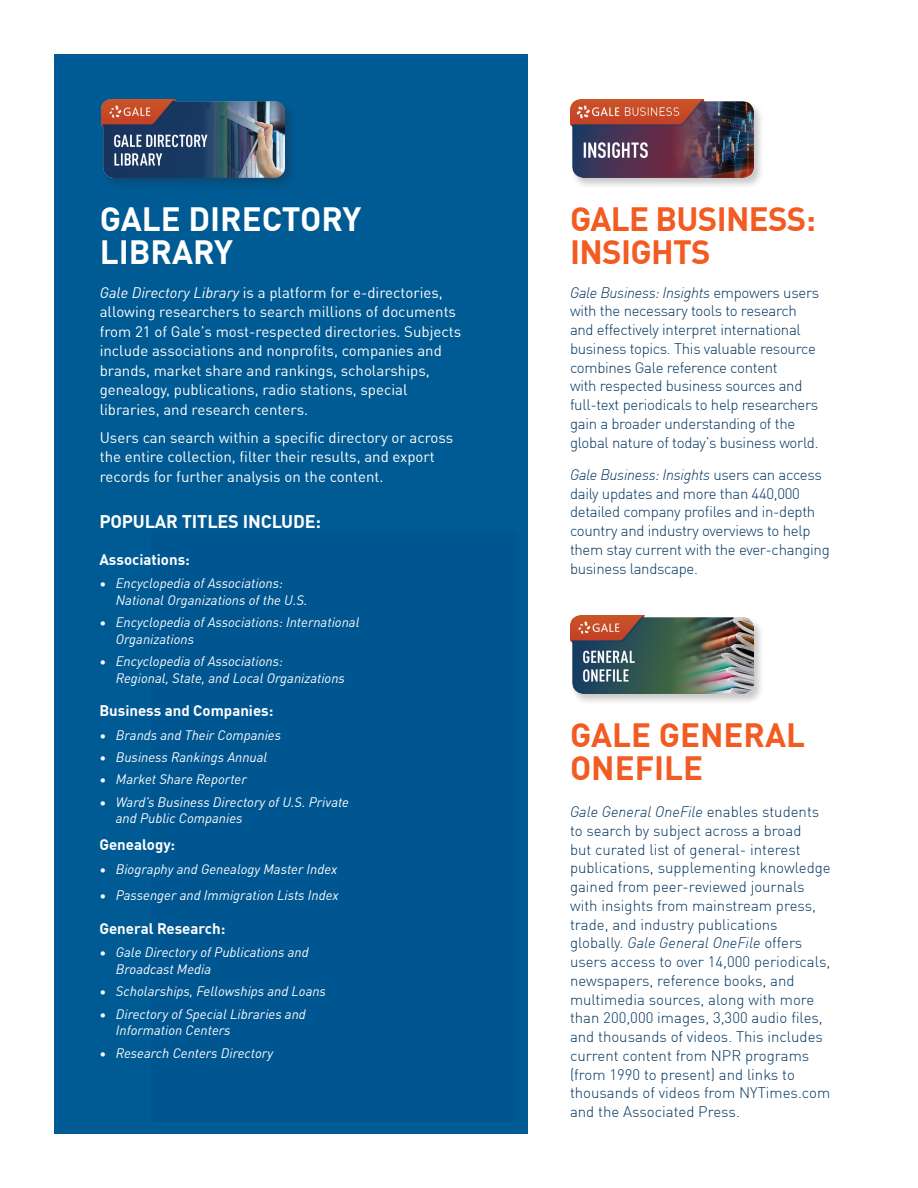
<style>
.page{position:relative;width:918px;height:1188px;background:#fff}
.page>*{position:absolute;margin:0;border:0;box-sizing:border-box;transform-origin:0 0}
.t1{font:700 33px/33px "DIN Offc";letter-spacing:-.02em;color:#f25b21}
.t2{font:700 33px/33px "DIN Offc";color:#fff}
.t3{font:700 33px/33px "DIN Offc";color:#f25b21}
.t4{font:700 18px "DIN Offc";letter-spacing:-.01em;color:#fff}
.t5{font:300 15px/18.8px "DIN Offc";color:#003560}
.t6{font:300 15px/18.8px "DIN Offc";letter-spacing:-.02em;color:#003560}
.t7{font:15px/19.5px "DIN Offc";color:#fff}
.t8{font:700 15px "DIN Offc";color:#fff}
.t9{font:italic 13.5px/16.5px "DIN Offc";color:#fff}
.s1{font-style:italic}
</style>
<div class="page">
<div style="left:54px;top:54px;width:473px;height:1080px;background:#005a93"></div>
<div style="left:152px;top:532px;width:364px;height:590px;background:#005691"></div>
<div style="left:100px;top:98px;width:196px;height:91px;background:#231f20;opacity:.25"></div>
<img style="left:102px;top:99px;width:183px;height:79px">
<div style="left:568px;top:98px;width:197px;height:91px;background:#231f20;opacity:.25"></div>
<img style="left:570px;top:99px;width:183px;height:79px">
<div style="left:568px;top:614px;width:197px;height:91px;background:#231f20;opacity:.25"></div>
<img style="left:570px;top:616px;width:183px;height:78px">
<p class="t2" style="left:100px;top:203px;width:263px">GALE DIRECTORY<br>LIBRARY</p>
<p class="t7" style="left:100px;top:283px;width:363px"><span class="s1">Gale Directory Library</span> is a platform for e-directories, allowing researchers to search millions of documents from 21 of Gale’s most-respected directories. Subjects include associations and nonprofits, companies and brands, market share and rankings, scholarships, genealogy, publications, radio stations, special libraries, and research centers.</p>
<p class="t7" style="left:100px;top:428px;width:355px">Users can search within a specific directory or across the entire collection, filter their results, and export records for further analysis on the content.</p>
<p class="t4" style="left:99px;top:509px;width:223px">POPULAR TITLES INCLUDE:</p>
<p class="t8" style="left:99px;top:550px;width:92px">Associations:</p>
<p class="t9" style="left:116px;top:575px;width:193px;text-indent:-16px">• Encyclopedia of Associations:<br>National Organizations of the U.S.</p>
<p class="t9" style="left:116px;top:614px;width:245px;text-indent:-16px">• Encyclopedia of Associations: International<br>Organizations</p>
<p class="t9" style="left:116px;top:653px;width:231px;text-indent:-16px">• Encyclopedia of Associations:<br>Regional, State, and Local Organizations</p>
<p class="t8" style="left:99px;top:701px;width:176px">Business and Companies:</p>
<p class="t9" style="left:99px;top:727px;width:183px">• Brands and Their Companies</p>
<p class="t9" style="left:99px;top:749px;width:170px">• Business Rankings Annual</p>
<p class="t9" style="left:99px;top:771px;width:149px">• Market Share Reporter</p>
<p class="t9" style="left:116px;top:794px;width:235px;text-indent:-16px">• Ward’s Business Directory of U.S. Private and Public Companies</p>
<p class="t8" style="left:99px;top:835px;width:77px">Genealogy:</p>
<p class="t9" style="left:99px;top:861px;width:240px">• Biography and Genealogy Master Index</p>
<p class="t9" style="left:99px;top:887px;width:241px">• Passenger and Immigration Lists Index</p>
<p class="t8" style="left:99px;top:919px;width:127px">General Research:</p>
<p class="t9" style="left:116px;top:944px;width:194px;text-indent:-16px">• Gale Directory of Publications and<br>Broadcast Media</p>
<p class="t9" style="left:99px;top:983px;width:228px">• Scholarships, Fellowships and Loans</p>
<p class="t9" style="left:116px;top:1006px;width:192px;text-indent:-16px">• Directory of Special Libraries and<br>Information Centers</p>
<p class="t9" style="left:99px;top:1045px;width:175px">• Research Centers Directory</p>
<p class="t1" style="left:570px;top:203px;width:247px">GALE BUSINESS:<br>INSIGHTS</p>
<p class="t6" style="left:570px;top:283px;width:251px"><span class="s1">Gale Business: Insights</span> empowers users with the necessary tools to research and effectively interpret international business topics. This valuable resource combines Gale reference content<br>with respected business sources and full-text periodicals to help researchers gain a broader understanding of the global nature of today’s business world.</p>
<p class="t6" style="left:570px;top:465px;width:261px"><span class="s1">Gale Business: Insights</span> users can access daily updates and more than 440,000 detailed company profiles and in-depth country and industry overviews to help them stay current with the ever-changing business landscape.</p>
<p class="t3" style="left:570px;top:718px;width:237px">GALE GENERAL<br>ONEFILE</p>
<p class="t5" style="left:570px;top:802px;width:262px"><span class="s1">Gale General OneFile</span> enables students to search by subject across a broad<br>but curated list of general- interest publications, supplementing knowledge gained from peer-reviewed journals with insights from mainstream press, trade, and industry publications globally. <span class="s1">Gale General OneFile</span> offers users access to over 14,000 periodicals, newspapers, reference books, and multimedia sources, along with more than 200,000 images, 3,300 audio files, and thousands of videos. This includes current content from NPR programs (from 1990 to present) and links to thousands of videos from NYTimes.com and the Associated Press.</p>
</div>
